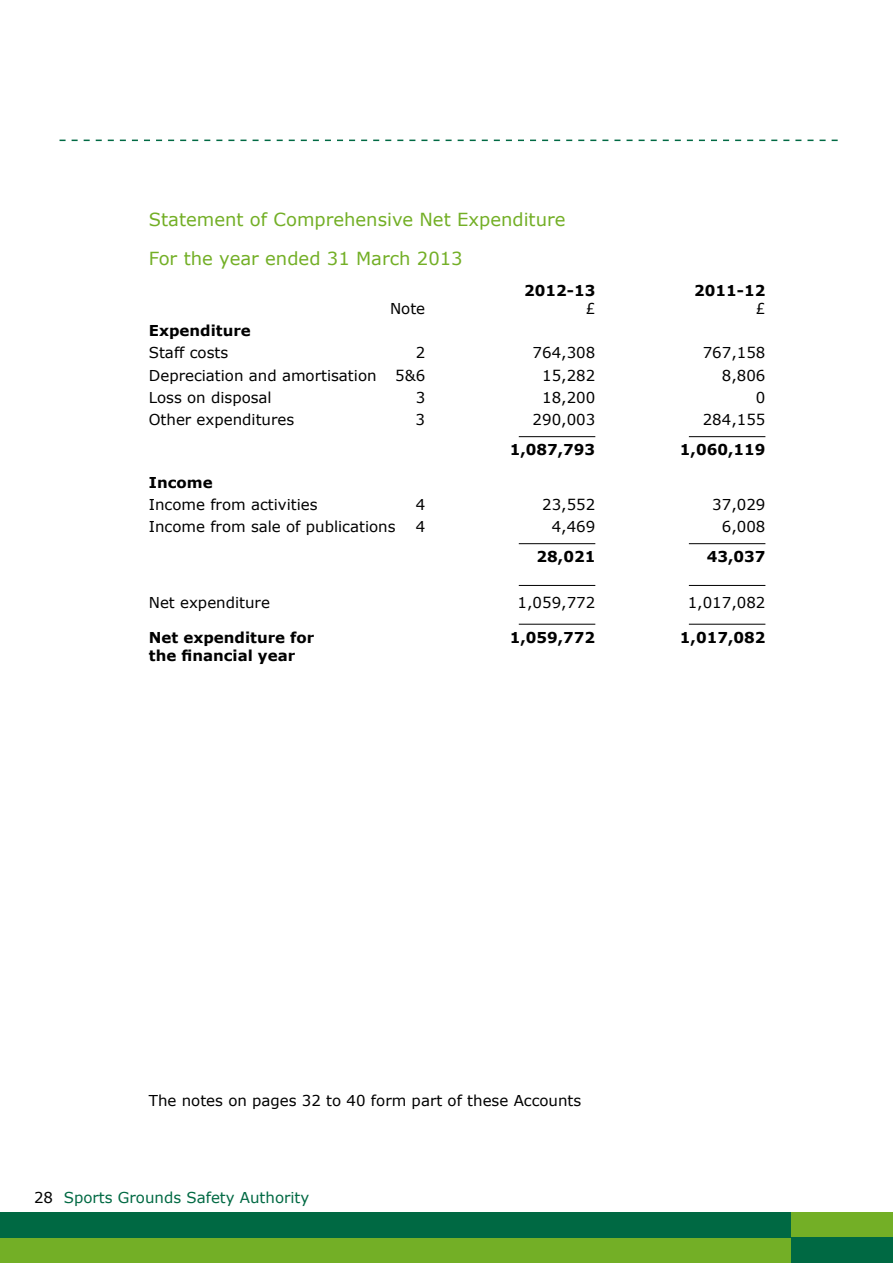
<style>
.page{position:relative;width:893px;height:1263px;background:#fff}
.page>*{position:absolute;margin:0;border:0;box-sizing:border-box;transform-origin:0 0}
.t1{font:18px/38.5px "Verdana";color:#73af26}
.t2{font:15px "Verdana";color:#000}
.t3{font:700 15px "Verdana";color:#000}
.t4{font:15px "Verdana";color:#006943}
.s1{color:#000}
</style>
<div class="page">
<div style="left:791px;top:1212px;width:102px;height:25px;background:#73af26"></div>
<div style="left:791px;top:1237px;width:102px;height:26px;background:#006943"></div>
<div style="left:0;top:1237px;width:791px;height:26px;background:#73af26"></div>
<div style="left:0;top:1212px;width:791px;height:25px;background:#006943"></div>
<svg style="left:60px;top:140px;width:778px;height:1px"></svg>
<hr style="left:519px;top:436px;width:76px;height:1px;background:#000">
<hr style="left:689px;top:436px;width:76px;height:1px;background:#000">
<hr style="left:519px;top:543px;width:76px;height:1px;background:#000">
<hr style="left:689px;top:543px;width:76px;height:1px;background:#000">
<hr style="left:519px;top:585px;width:76px;height:1px;background:#000">
<hr style="left:689px;top:585px;width:76px;height:1px;background:#000">
<hr style="left:519px;top:624px;width:76px;height:1px;background:#000">
<hr style="left:689px;top:624px;width:76px;height:1px;background:#000">
<p class="t1" style="left:149px;top:200px;width:418px">Statement of Comprehensive Net Expenditure<br>For the year ended 31 March 2013</p>
<p class="t3" style="left:524px;top:280px;width:73px">2012-13</p>
<p class="t3" style="left:694px;top:280px;width:73px">2011-12</p>
<p class="t2" style="left:390px;top:298px;width:37px">Note</p>
<p class="t2" style="left:586px;top:298px;width:11px">£</p>
<p class="t2" style="left:756px;top:298px;width:11px">£</p>
<p class="t3" style="left:149px;top:320px;width:103px">expenditure</p>
<p class="t2" style="left:149px;top:342px;width:81px">Staff costs</p>
<p class="t2" style="left:416px;top:342px;width:11px">2</p>
<p class="t2" style="left:533px;top:342px;width:64px">764,308</p>
<p class="t2" style="left:703px;top:342px;width:64px">767,158</p>
<p class="t2" style="left:149px;top:365px;width:278px">Depreciation and amortisation 5&amp;6</p>
<p class="t2" style="left:542px;top:365px;width:55px">15,282</p>
<p class="t2" style="left:722px;top:365px;width:45px">8,806</p>
<p class="t2" style="left:149px;top:387px;width:124px">Loss on disposal</p>
<p class="t2" style="left:416px;top:387px;width:11px">3</p>
<p class="t2" style="left:542px;top:387px;width:55px">18,200</p>
<p class="t2" style="left:756px;top:387px;width:11px">0</p>
<p class="t2" style="left:149px;top:409px;width:147px">Other expenditures</p>
<p class="t2" style="left:416px;top:409px;width:11px">3</p>
<p class="t2" style="left:533px;top:409px;width:64px">290,003</p>
<p class="t2" style="left:703px;top:409px;width:64px">284,155</p>
<p class="t3" style="left:510px;top:439px;width:87px">1,087,793</p>
<p class="t3" style="left:680px;top:439px;width:87px">1,060,119</p>
<p class="t3" style="left:149px;top:471px;width:65px">Income</p>
<p class="t2" style="left:149px;top:494px;width:170px">Income from activities</p>
<p class="t2" style="left:416px;top:494px;width:11px">4</p>
<p class="t2" style="left:542px;top:494px;width:55px">23,552</p>
<p class="t2" style="left:712px;top:494px;width:55px">37,029</p>
<p class="t2" style="left:149px;top:516px;width:248px">Income from sale of publications</p>
<p class="t2" style="left:416px;top:516px;width:11px">4</p>
<p class="t2" style="left:552px;top:516px;width:45px">4,469</p>
<p class="t2" style="left:722px;top:516px;width:45px">6,008</p>
<p class="t3" style="left:537px;top:546px;width:60px">28,021</p>
<p class="t3" style="left:707px;top:546px;width:60px">43,037</p>
<p class="t2" style="left:149px;top:592px;width:123px">Net expenditure</p>
<p class="t2" style="left:518px;top:592px;width:79px">1,059,772</p>
<p class="t2" style="left:688px;top:592px;width:79px">1,017,082</p>
<p class="t3" style="left:149px;top:626px;width:167px">Net expenditure for</p>
<p class="t3" style="left:510px;top:626px;width:87px">1,059,772</p>
<p class="t3" style="left:680px;top:626px;width:87px">1,017,082</p>
<p class="t3" style="left:149px;top:644px;width:148px">the financial year</p>
<p class="t2" style="left:149px;top:1090px;width:434px">The notes on pages 32 to 40 form part of these Accounts</p>
<p class="t4" style="left:34px;top:1188px;width:277px"><span class="s1">28</span> Sports Grounds Safety Authority</p>
</div>
